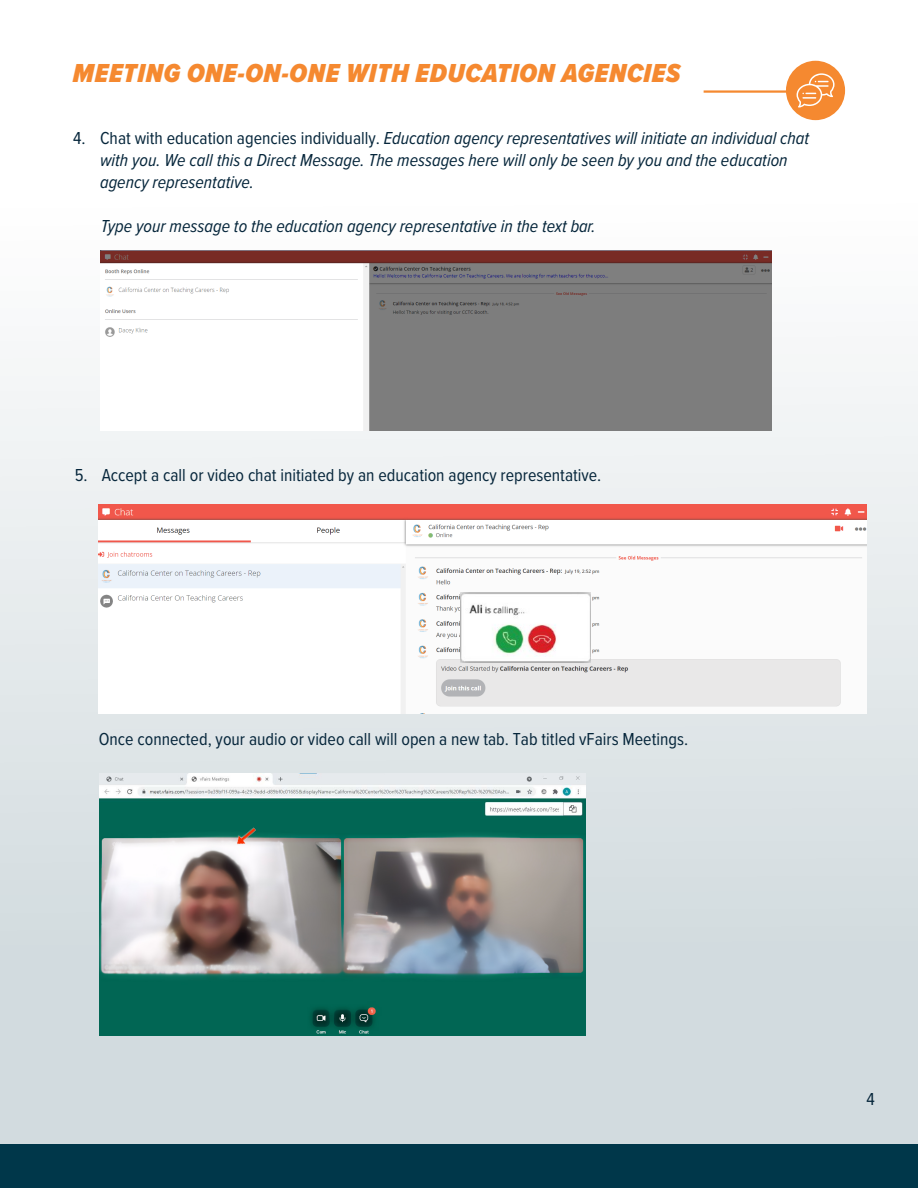
<style>
.page{position:relative;width:918px;height:1188px;background:#fff}
.page>*{position:absolute;margin:0;border:0;box-sizing:border-box;transform-origin:0 0}
.t1{font:italic 900 27px "Proxima Nova Cond";letter-spacing:.025em;color:#f58930}
.t2{font:italic 18px/21.6px "Proxima Nova Cond";color:#06263b}
.t3{font:18px "Proxima Nova Cond";color:#06263b}
.s1{font-style:normal}
</style>
<div class="page">
<div style="left:0;top:0;width:918px;height:1188px;background:linear-gradient(to bottom,#fff,#c8d3d8)"></div>
<div style="left:0;top:1145px;width:918px;height:43px;background:#00374a"></div>
<hr style="left:704px;top:90px;width:86px;height:3px;background:#f58930">
<div style="left:786px;top:61px;width:59px;height:59px;background:#f58930;border-radius:50%"></div>
<svg style="left:797px;top:73px;width:38px;height:35px"></svg>
<img style="left:100px;top:774px;width:486px;height:261px">
<img style="left:227px;top:816px;width:39px;height:37px">
<img style="left:100px;top:251px;width:672px;height:179px">
<img style="left:99px;top:504px;width:768px;height:209px">
<img style="left:460px;top:593px;width:130px;height:69px">
<p class="t1" style="left:73px;top:53px;width:609px">MEETING ONE-ON-ONE WITH EDUCATION AGENCIES</p>
<p class="t2" style="left:73px;top:127px;width:738px"><span class="s1">4. Chat with education agencies individually.</span> Education agency representatives will initiate an individual chat</p>
<p class="t2" style="left:100px;top:149px;width:689px">with you. We call this a Direct Message. The messages here will only be seen by you and the education agency representative.</p>
<p class="t2" style="left:101px;top:214px;width:496px">Type your message to the education agency representative in the text bar.</p>
<p class="t3" style="left:75px;top:462px;width:528px">5. Accept a call or video chat initiated by an education agency representative.</p>
<p class="t3" style="left:99px;top:725px;width:591px">Once connected, your audio or video call will open a new tab. Tab titled vFairs Meetings.</p>
<p class="t3" style="left:866px;top:1086px;width:10px">4</p>
</div>
